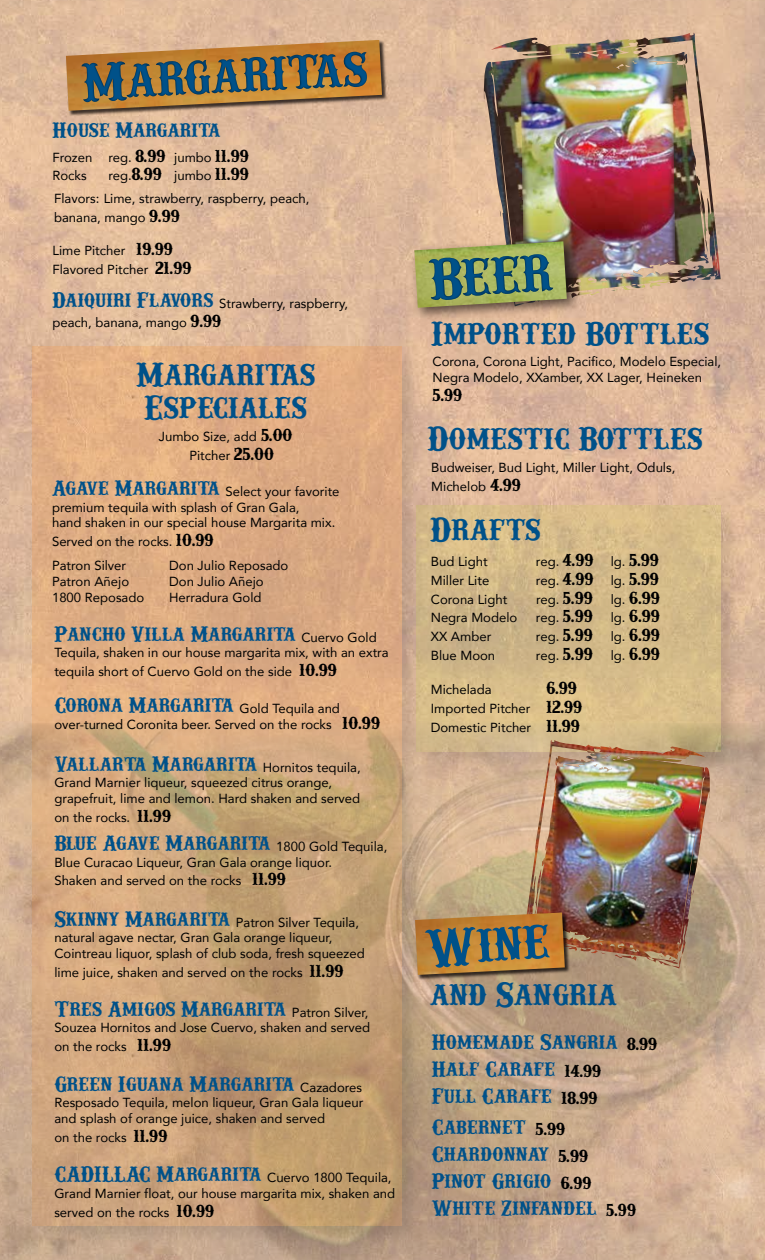
<style>
.page{position:relative;width:765px;height:1260px;background:#fff}
.page>*{position:absolute;margin:0;border:0;box-sizing:border-box;transform-origin:0 0}
.t1{font:700 35px/32.5px "IFCRAILROAD";color:#005189}
.t2{font:700 22.5px/27px "IFCRAILROAD";color:#005189}
.t3{font:700 17.5px "IFCRAILROAD";color:#000}
.t4{font:13.12px/15.8px "Avenir";color:#000}
.s1{font-family:"IFCRAILROAD";font-weight:700;font-size:17.5px}
.s2{font-family:"IFCRAILROAD";font-weight:700;font-size:22.5px;color:#005189}
.s3{font-family:"Avenir";font-weight:400;font-size:13.12px;color:#000}
.s4{font-family:"Avenir";font-weight:400;font-size:13.12px}
.s5{font-size:17.5px;color:#000}
</style>
<div class="page">
<img style="left:0;top:0;width:765px;height:723px">
<img style="left:22px;top:337px;width:407px;height:386px">
<div style="left:32px;top:347px;width:369px;height:879px;background:linear-gradient(to right,#e3b084,#dba982)"></div>
<img style="left:406px;top:495px;width:343px;height:228px">
<svg style="left:416px;top:505px;width:305px;height:218px;fill:#d5bb89"></svg>
<img style="left:0;top:723px;width:765px;height:537px">
<img style="left:523px;top:741px;width:156px;height:225px">
<img style="left:549px;top:750px;width:155px;height:193px">
<img style="left:65px;top:39px;width:323px;height:78px">
<img style="left:66px;top:40px;width:316px;height:71px">
<svg style="left:82px;top:52px;width:285px;height:50px"></svg>
<img style="left:484px;top:33px;width:210px;height:270px">
<img style="left:520px;top:57px;width:156px;height:222px">
<img style="left:405px;top:232px;width:180px;height:94px">
<img style="left:414px;top:241px;width:153px;height:67px">
<svg style="left:429px;top:254px;width:124px;height:46px"></svg>
<img style="left:414px;top:911px;width:157px;height:70px">
<img style="left:415px;top:913px;width:150px;height:62px">
<svg style="left:425px;top:924px;width:125px;height:44px"></svg>
<h2 class="t2" style="left:52px;top:118px;width:170px">House Margarita</h2>
<p class="t4" style="left:52px;top:147px;width:198px;line-height:18.8px">Frozen reg. <span class="s1">8.99</span> jumbo <span class="s1">11.99<br></span>Rocks</p>
<p class="t4" style="left:108px;top:168px;width:142px">reg.<span class="s1">8.99</span> jumbo <span class="s1">11.99</span></p>
<p class="t4" style="left:54px;top:189px;width:257px;line-height:18.8px">Flavors: Lime, strawberry, raspberry, peach, banana, mango <span class="s1">9.99</span></p>
<p class="t4" style="left:52px;top:241px;width:140px;line-height:18.8px">Lime Pitcher <span class="s1">19.99<br></span>Flavored Pitcher <span class="s1">21.99</span></p>
<p class="t4" style="left:52px;top:294px;width:297px;line-height:18.8px"><span class="s2">Daiquiri Flavors</span> Strawberry, raspberry, peach, banana, mango <span class="s1">9.99</span></p>
<h1 class="t1" style="left:136px;top:361px;width:181px">Margaritas<br>Especiales</h1>
<p class="t4" style="left:189px;top:427px;width:105px;line-height:18.8px;text-indent:-31px">Jumbo Size, add <span class="s1">5.00<br></span>Pitcher <span class="s1">25.00</span></p>
<p class="t4" style="left:52px;top:483px;width:289px"><span class="s2">Agave Margarita</span> Select your favorite premium tequila with splash of Gran Gala,<br>hand shaken in our special house Margarita mix.</p>
<p class="t4" style="left:52px;top:529px;width:163px;line-height:24px">Served on the rocks. <span class="s1">10.99<br></span>Patron Silver</p>
<p class="t4" style="left:52px;top:573px;width:94px">Patron Añejo<br>1800 Reposado</p>
<p class="t4" style="left:169px;top:557px;width:121px">Don Julio Reposado<br>Don Julio Añejo<br>Herradura Gold</p>
<h2 class="t2" style="left:54px;top:622px;width:324px">Pancho Villa Margarita <span class="s3">Cuervo Gold</span></h2>
<p class="t4" style="left:54px;top:643px;width:336px;line-height:18.8px">Tequila, shaken in our house margarita mix, with an extra tequila short of Cuervo Gold on the side <span class="s1">10.99</span></p>
<h2 class="t2" style="left:54px;top:693px;width:287px">Corona Margarita <span class="s3">Gold Tequila and</span></h2>
<p class="t4" style="left:54px;top:716px;width:327px">over-turned Coronita beer. Served on the rocks <span class="s1">10.99</span></p>
<h2 class="t2" style="left:54px;top:752px;width:308px">Vallarta Margarita <span class="s3">Hornitos tequila,</span></h2>
<p class="t4" style="left:54px;top:775px;width:307px">Grand Marnier liqueur, squeezed citrus orange, grapefruit, lime and lemon. Hard shaken and served</p>
<p class="t4" style="left:54px;top:809px;width:118px">on the rocks. <span class="s1">11.99</span></p>
<h2 class="t2" style="left:54px;top:831px;width:335px">Blue Agave Margarita <span class="s3">1800 Gold Tequila,</span></h2>
<p class="t4" style="left:54px;top:852px;width:279px;line-height:18.8px">Blue Curacao Liqueur, Gran Gala orange liquor.<br>Shaken and served on the rocks <span class="s1">11.99</span></p>
<p class="t4" style="left:54px;top:914px;width:312px"><span class="s2">Skinny Margarita</span> Patron Silver Tequila, natural agave nectar, Gran Gala orange liqueur,<br>Cointreau liquor, splash of club soda, fresh squeezed</p>
<p class="t4" style="left:54px;top:964px;width:291px">lime juice, shaken and served on the rocks <span class="s1">11.99</span></p>
<h2 class="t2" style="left:54px;top:997px;width:316px">Tres Amigos Margarita <span class="s3">Patron Silver,</span></h2>
<p class="t4" style="left:54px;top:1018px;width:317px;line-height:18.8px">Souzea Hornitos and Jose Cuervo, shaken and served on the rocks <span class="s1">11.99</span></p>
<h2 class="t2" style="left:54px;top:1072px;width:309px">Green Iguana Margarita <span class="s3">Cazadores</span></h2>
<p class="t4" style="left:54px;top:1095px;width:311px">Resposado Tequila, melon liqueur, Gran Gala liqueur and splash of orange juice, shaken and served</p>
<p class="t4" style="left:54px;top:1129px;width:115px">on the rocks <span class="s1">11.99</span></p>
<p class="t4" style="left:54px;top:1169px;width:342px"><span class="s2">CADILLAC Margarita</span> Cuervo 1800 Tequila,<br>Grand Marnier float, our house margarita mix, shaken and</p>
<p class="t4" style="left:54px;top:1204px;width:161px">served on the rocks <span class="s1">10.99</span></p>
<h1 class="t1" style="left:432px;top:320px;width:280px">Imported Bottles</h1>
<p class="t4" style="left:433px;top:354px;width:290px">Corona, Corona Light, Pacifico, Modelo Especial,<br>Negra Modelo, XXamber, XX Lager, Heineken</p>
<h3 class="t3" style="left:433px;top:388px;width:31px">5.99</h3>
<h1 class="t1" style="left:428px;top:424px;width:277px">Domestic Bottles</h1>
<p class="t4" style="left:431px;top:458px;width:246px;line-height:18.8px">Budweiser, Bud Light, Miller Light, Oduls,<br>Michelob <span class="s1">4.99</span></p>
<h1 class="t1" style="left:430px;top:516px;width:112px">Drafts</h1>
<p class="t4" style="left:431px;top:553px;width:58px">Bud Light</p>
<h3 class="t3" style="left:536px;top:553px;width:125px"><span class="s4">reg.</span> 4.99 <span class="s4">lg.</span> 5.99</h3>
<p class="t4" style="left:431px;top:572px;width:60px">Miller Lite</p>
<h3 class="t3" style="left:536px;top:572px;width:125px"><span class="s4">reg.</span> 4.99 <span class="s4">lg.</span> 5.99</h3>
<p class="t4" style="left:431px;top:591px;width:78px">Corona Light</p>
<h3 class="t3" style="left:536px;top:591px;width:125px"><span class="s4">reg.</span> 5.99 <span class="s4">lg.</span> 6.99</h3>
<p class="t4" style="left:431px;top:609px;width:88px">Negra Modelo</p>
<h3 class="t3" style="left:536px;top:609px;width:125px"><span class="s4">reg.</span> 5.99 <span class="s4">lg.</span> 6.99</h3>
<p class="t4" style="left:431px;top:628px;width:62px">XX Amber</p>
<h3 class="t3" style="left:536px;top:628px;width:125px"><span class="s4">reg.</span> 5.99 <span class="s4">lg.</span> 6.99</h3>
<p class="t4" style="left:431px;top:647px;width:66px">Blue Moon</p>
<h3 class="t3" style="left:536px;top:647px;width:125px"><span class="s4">reg.</span> 5.99 <span class="s4">lg.</span> 6.99</h3>
<p class="t4" style="left:431px;top:681px;width:62px">Michelada</p>
<h3 class="t3" style="left:546px;top:681px;width:32px">6.99</h3>
<p class="t4" style="left:431px;top:699px;width:153px;line-height:18.8px">Imported Pitcher <span class="s1">12.99<br></span>Domestic Pitcher <span class="s1">11.99</span></p>
<h1 class="t1" style="left:430px;top:981px;width:188px">and Sangria</h1>
<h2 class="t2" style="left:432px;top:1030px;width:227px">Homemade Sangria <span class="s5">8.99<br></span>Half Carafe <span class="s5">14.99<br></span>Full Carafe <span class="s5">18.99</span></h2>
<h2 class="t2" style="left:432px;top:1115px;width:206px">Cabernet <span class="s5">5.99<br></span>Chardonnay <span class="s5">5.99<br></span>Pinot Grigio <span class="s5">6.99<br></span>White Zinfandel <span class="s5">5.99</span></h2>
</div>
